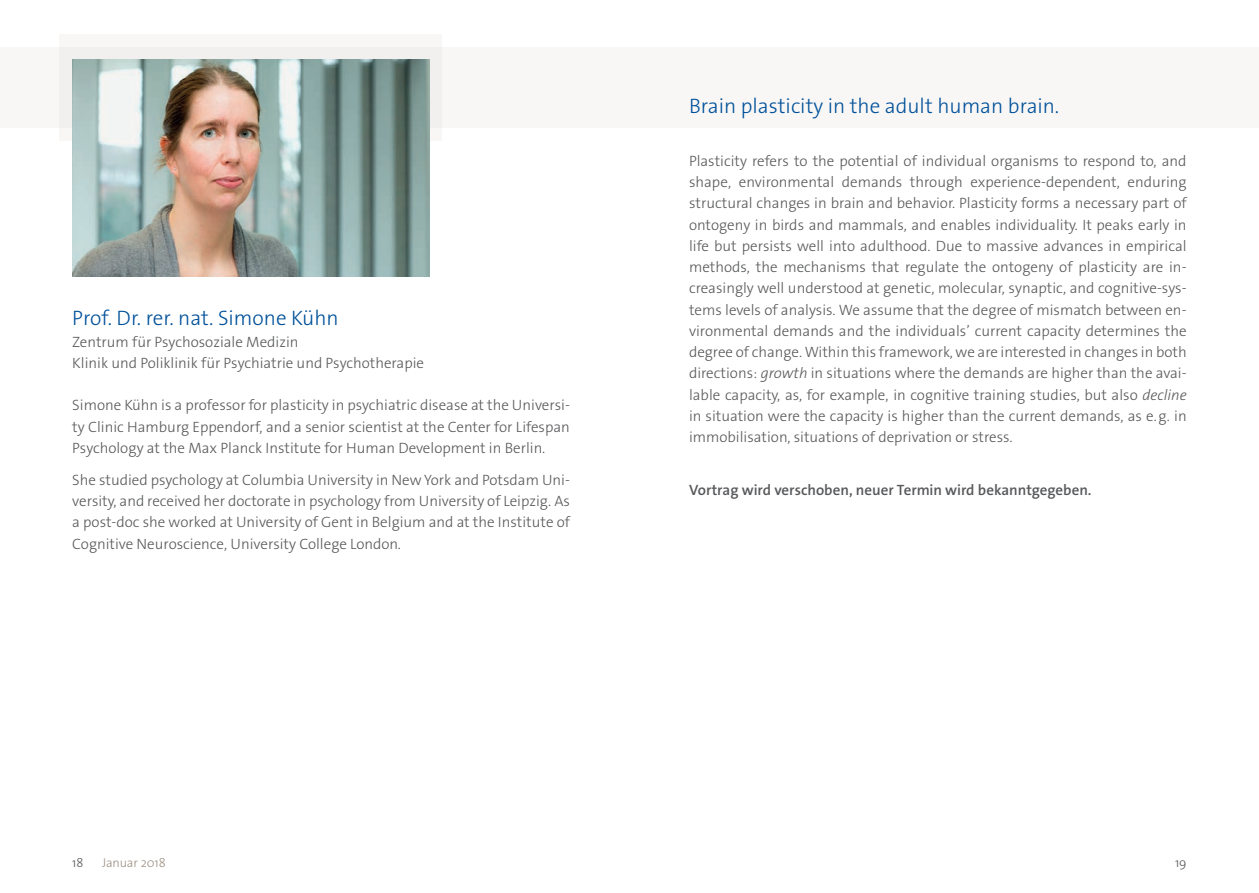
<style>
.page{position:relative;width:1259px;height:893px;background:#fff}
.page>*{position:absolute;margin:0;border:0;box-sizing:border-box;transform-origin:0 0}
.t1{font:300 21px "The Sans Os F";color:#01519a}
.t2{font:300 15px/21.3px "The Sans Os F";color:#57585a;text-align:justify}
.t3{font:600 15px "The Sans Os F";color:#57585a}
.t4{font:300 12.75px "The Sans Os F";letter-spacing:-.01em;color:#9d9084}
.t5{font:300 12.75px "The Sans Os F";color:#57585a}
.s1{font-style:italic}
</style>
<div class="page">
<div style="left:0;top:47px;width:1259px;height:81px;background:#f8f7f6"></div>
<div style="left:60px;top:34px;width:382px;height:106px;background:#f2f0ee"></div>
<img style="left:72px;top:60px;width:357px;height:216px">
<h1 class="t1" style="left:72px;top:305px;width:268px">Prof. Dr. rer. nat. Simone Kühn</h1>
<p class="t2" style="left:72px;top:331px;width:353px">Zentrum für Psychosoziale Medizin<br>Klinik und Poliklinik für Psychiatrie und Psychotherapie</p>
<p class="t2" style="left:72px;top:395px;width:499px">Simone Kühn is a professor for plasticity in psychiatric disease at the Universi&shy;ty Clinic Hamburg Eppendorf, and a senior scientist at the Center for Lifespan Psychology at the Max Planck Institute for Human Development in Berlin.</p>
<p class="t2" style="left:72px;top:469px;width:499px">She studied psychology at Columbia University in New York and Potsdam Uni&shy;versity, and received her doctorate in psychology from University of Leipzig. As a post-doc she worked at University of Gent in Belgium and at the Institute of Cognitive Neuroscience, University College London.</p>
<h1 class="t1" style="left:689px;top:92px;width:371px">Brain plasticity in the adult human brain.</h1>
<p class="t2" style="left:689px;top:150px;width:499px">Plasticity refers to the potential of individual organisms to respond to, and shape, environmental demands through experience-dependent, enduring structural changes in brain and behavior. Plasticity forms a necessary part of ontogeny in birds and mammals, and enables individuality. It peaks early in life but persists well into adulthood. Due to massive advances in empirical methods, the mechanisms that regulate the ontogeny of plasticity are in&shy;creasingly well understood at genetic, molecular, synaptic, and cognitive-sys&shy;tems levels of analysis. We assume that the degree of mismatch between en&shy;vironmental demands and the individuals’ current capacity determines the degree of change. Within this framework, we are interested in changes in both directions: <span class="s1">growth</span> in situations where the demands are higher than the avai&shy;lable capacity, as, for example, in cognitive training studies, but also <span class="s1">decline </span>in situation were the capacity is higher than the current demands, as e.g. in immobilisation, situations of deprivation or stress.</p>
<p class="t3" style="left:689px;top:481px;width:404px">Vortrag wird verschoben, neuer Termin wird bekanntgegeben.</p>
<p class="t5" style="left:72px;top:855px;width:13px">18</p>
<p class="t4" style="left:102px;top:855px;width:65px">Januar 2018</p>
<p class="t5" style="left:1175px;top:855px;width:13px">19</p>
</div>
